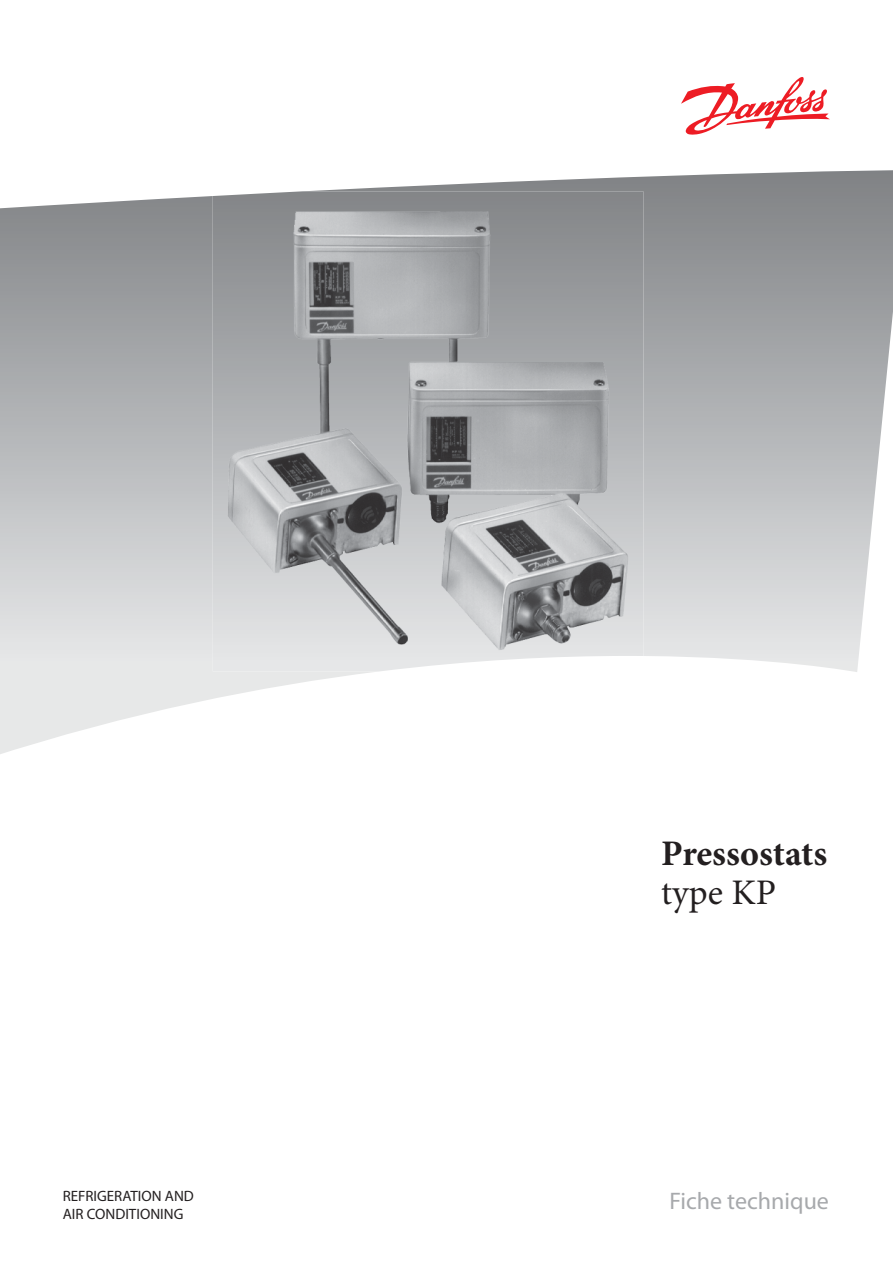
<style>
.page{position:relative;width:893px;height:1263px;background:#fff}
.page>*{position:absolute;margin:0;border:0;box-sizing:border-box;transform-origin:0 0}
.t1{font:700 36px "Minion Pro";color:#231f20}
.t2{font:36px "Minion Pro";color:#231f20}
.t3{font:24px "Myriad Pro";color:#a7a9ac}
.t4{font:15px/18px "Myriad Pro";color:#231f20}
</style>
<div class="page">
<svg style="left:681px;top:77px;width:148px;height:58px"></svg>
<svg style="left:0;top:170px;width:892px;height:584px"></svg>
<img style="left:213px;top:191px;width:430px;height:480px">
<p class="t4" style="left:63px;top:1188px;width:133px">REFRIGERATION AND<br>AIR CONDITIONING</p>
<h1 class="t1" style="left:661px;top:839px;width:168px">Pressostats</h1>
<h1 class="t2" style="left:661px;top:878px;width:116px">type KP</h1>
<h2 class="t3" style="left:669px;top:1192px;width:161px">Fiche technique</h2>
</div>
